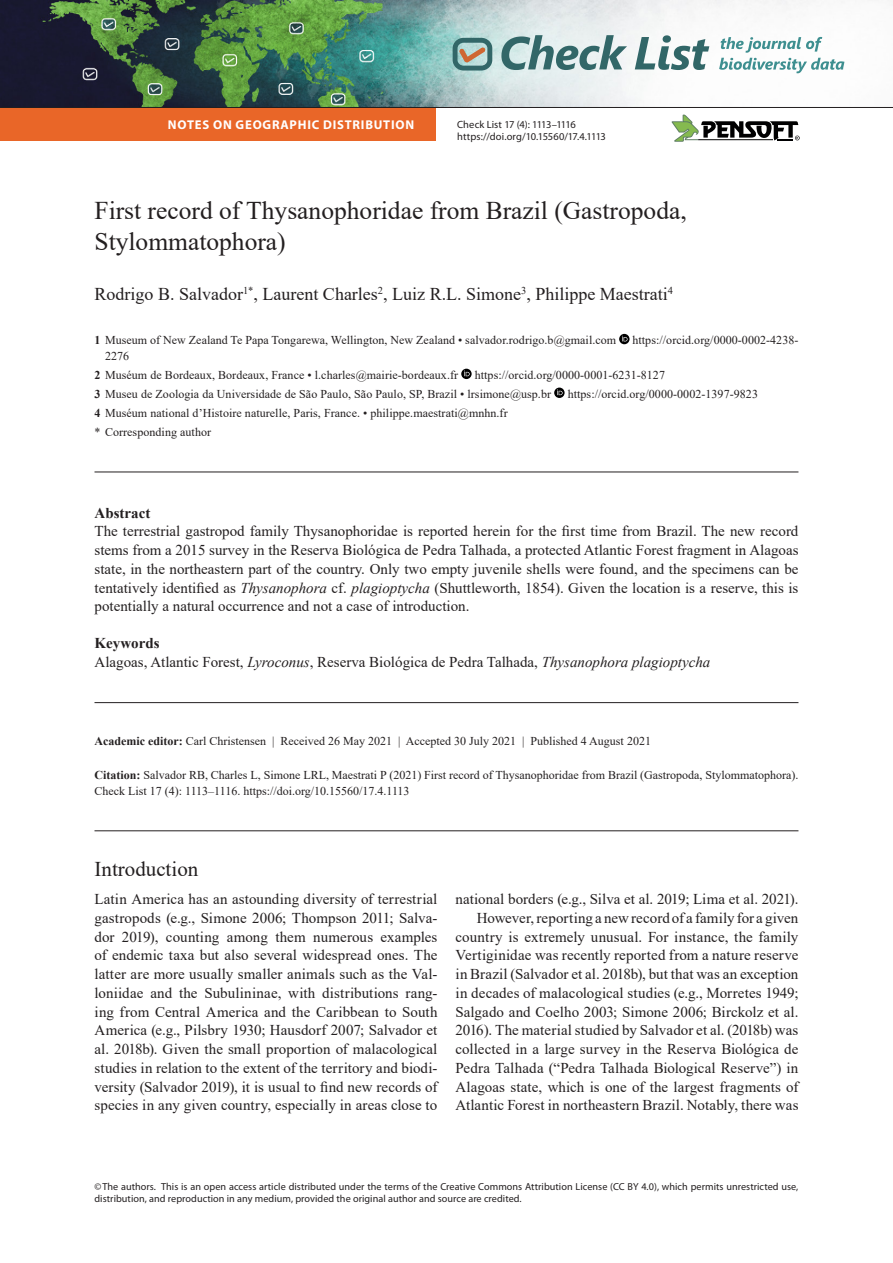
<style>
.page{position:relative;width:893px;height:1263px;background:#fff}
.page>*{position:absolute;margin:0;border:0;box-sizing:border-box;transform-origin:0 0}
.N_title{font:25.5px/30.6px "Times New Roman";color:#231f20}
.Head_-_Introduction{font:21px "Times New Roman";color:#231f20}
.N_authors{font:18px "Times New Roman";color:#231f20}
.Body_-_Non-ind__spac{font:15px/18.8px "Times New Roman";letter-spacing:.005em;color:#231f20;text-align:justify}
.Body_-_Indented{font:15px/18.8px "Times New Roman";letter-spacing:.005em;color:#231f20;text-align:justify}
.N_abstract_txt{font:15px/18.8px "Times New Roman";color:#231f20;text-align:justify}
.N_keywords_txt{font:15px "Times New Roman";color:#231f20}
.N_abstract{font:700 15px "Times New Roman";color:#231f20}
.N_keywords{font:700 15px "Times New Roman";color:#231f20}
.t1{font:700 12.75px "Myriad Pro";letter-spacing:.06em;color:#fff}
.N_affiliations{font:12px "Times New Roman";letter-spacing:.005em;color:#231f20}
.N_citation{font:12px/15.9px "Times New Roman";color:#231f20}
.N_publ_data{font:12px "Times New Roman";color:#231f20}
.New_Corresp_author{font:12px "Times New Roman";letter-spacing:.005em;color:#231f20}
.t2{font:10.5px/12.8px "Myriad Pro";letter-spacing:.005em;color:#231f20}
.copyright{font:10.2px/12.3px "Myriad Pro";letter-spacing:.005em;color:#231f20}
.s1{font-weight:700}
.s2{font-style:italic}
</style>
<div class="page">
<img style="left:0;top:0;width:892px;height:107px">
<svg style="left:453px;top:38px;width:39px;height:33px"></svg>
<svg style="left:501px;top:35px;width:126px;height:35px;background:#98b5b5"></svg>
<svg style="left:635px;top:35px;width:74px;height:35px"></svg>
<svg style="left:719px;top:37px;width:125px;height:36px"></svg>
<svg style="left:672px;top:115px;width:128px;height:27px"></svg>
<hr style="left:94px;top:472px;width:704px;height:1px;background:#231f20">
<hr style="left:94px;top:702px;width:704px;height:1px;background:#231f20">
<svg style="left:619px;top:334px;width:10px;height:10px"></svg>
<svg style="left:461px;top:369px;width:11px;height:10px"></svg>
<svg style="left:554px;top:388px;width:11px;height:10px"></svg>
<hr style="left:94px;top:830px;width:704px;height:1px;background:#231f20">
<div style="left:0;top:108px;width:436px;height:32px;background:#e96628"></div>
<hr style="left:0;top:107px;width:893px;height:1px;background:#231f20">
<p class="t1" style="left:168px;top:116px;width:248px">NOTES ON GEOGRAPHIC DISTRIBUTION</p>
<p class="t2" style="left:457px;top:117px;width:150px">Check List 17 (4): 1113–1116 https://doi.org/10.15560/17.4.1113</p>
<p class="N_title" style="left:94px;top:194px;width:594px">First record of Thysanophoridae from Brazil (Gastropoda,<br>Stylommatophora)</p>
<p class="N_authors" style="left:94px;top:281px;width:580px">Rodrigo B. Salvador<sup>1*</sup>, Laurent Charles<sup>2</sup>, Luiz R.L. Simone<sup>3</sup>, Philippe Maestrati<sup>4</sup></p>
<p class="N_affiliations" style="left:94px;top:332px;width:523px"><span class="s1">1</span> Museum of New Zealand Te Papa Tongarewa, Wellington, New Zealand • salvador.rodrigo.b@gmail.com</p>
<p class="N_affiliations" style="left:632px;top:332px;width:168px">https://orcid.org/0000-0002-4238-</p>
<p class="N_affiliations" style="left:105px;top:348px;width:26px">2276</p>
<p class="N_affiliations" style="left:94px;top:367px;width:365px"><span class="s1">2</span> Muséum de Bordeaux, Bordeaux, France • l.charles@mairie-bordeaux.fr</p>
<p class="N_affiliations" style="left:475px;top:367px;width:192px">https://orcid.org/0000-0001-6231-8127</p>
<p class="N_affiliations" style="left:94px;top:385px;width:458px"><span class="s1">3</span> Museu de Zoologia da Universidade de São Paulo, São Paulo, SP, Brazil • lrsimone@usp.br</p>
<p class="N_affiliations" style="left:568px;top:385px;width:192px">https://orcid.org/0000-0002-1397-9823</p>
<p class="N_affiliations" style="left:94px;top:404px;width:415px"><span class="s1">4</span> Muséum national d’Histoire naturelle, Paris, France. • philippe.maestrati@mnhn.fr</p>
<p class="New_Corresp_author" style="left:94px;top:423px;width:118px">* Corresponding author</p>
<p class="N_abstract" style="left:94px;top:502px;width:57px">Abstract</p>
<p class="N_abstract_txt" style="left:94px;top:521px;width:705px">The terrestrial gastropod family Thysanophoridae is reported herein for the first time from Brazil. The new record stems from a 2015 survey in the Reserva Biológica de Pedra Talhada, a protected Atlantic Forest fragment in Alagoas state, in the northeastern part of the country. Only two empty juvenile shells were found, and the specimens can be tentatively identified as <span class="s2">Thysanophora</span> cf. <span class="s2">plagioptycha</span> (Shuttleworth, 1854). Given the location is a reserve, this is potentially a natural occurrence and not a case of introduction.</p>
<p class="N_keywords" style="left:94px;top:632px;width:66px">Keywords</p>
<p class="N_keywords_txt" style="left:94px;top:651px;width:617px">Alagoas, Atlantic Forest, <span class="s2">Lyroconus</span>, Reserva Biológica de Pedra Talhada, <span class="s2">Thysanophora plagioptycha</span></p>
<p class="N_publ_data" style="left:94px;top:732px;width:558px"><span class="s1">Academic editor:</span> Carl Christensen | Received 26 May 2021 | Accepted 30 July 2021 | Published 4 August 2021</p>
<p class="N_citation" style="left:94px;top:766px;width:705px"><span class="s1">Citation:</span> Salvador RB, Charles L, Simone LRL, Maestrati P (2021) First record of Thysanophoridae from Brazil (Gastropoda, Stylommatophora).<br>Check List 17 (4): 1113–1116. https://doi.org/10.15560/17.4.1113</p>
<p class="Head_-_Introduction" style="left:94px;top:854px;width:105px">Introduction</p>
<p class="Body_-_Non-ind__spac" style="left:94px;top:889px;width:344px">Latin America has an astounding diversity of terrestrial gastropods (e.g., Simone 2006; Thompson 2011; Salva&shy;dor 2019), counting among them numerous examples of endemic taxa but also several widespread ones. The latter are more usually smaller animals such as the Val&shy;loniidae and the Subulininae, with distributions rang&shy;ing from Central America and the Caribbean to South America (e.g., Pilsbry 1930; Hausdorf 2007; Salvador et al. 2018b). Given the small proportion of malacological studies in relation to the extent of the territory and biodi&shy;versity (Salvador 2019), it is usual to find new records of species in any given country, especially in areas close to</p>
<p class="Body_-_Non-ind__spac" style="left:455px;top:889px;width:344px">national borders (e.g., Silva et al. 2019; Lima et al. 2021).</p>
<p class="Body_-_Indented" style="left:455px;top:908px;width:344px;text-indent:21px">However, reporting a new record of a family for a given country is extremely unusual. For instance, the family Vertiginidae was recently reported from a nature reserve in Brazil (Salvador et al. 2018b), but that was an exception in decades of malacological studies (e.g., Morretes 1949; Salgado and Coelho 2003; Simone 2006; Birckolz et al.<br>2016). The material studied by Salvador et al. (2018b) was collected in a large survey in the Reserva Biológica de Pedra Talhada (“Pedra Talhada Biological Reserve”) in Alagoas state, which is one of the largest fragments of Atlantic Forest in northeastern Brazil. Notably, there was</p>
<p class="copyright" style="left:94px;top:1180px;width:705px">©The authors. This is an open access article distributed under the terms of the Creative Commons Attribution License (CC BY 4.0), which permits unrestricted use, distribution, and reproduction in any medium, provided the original author and source are credited.</p>
</div>
